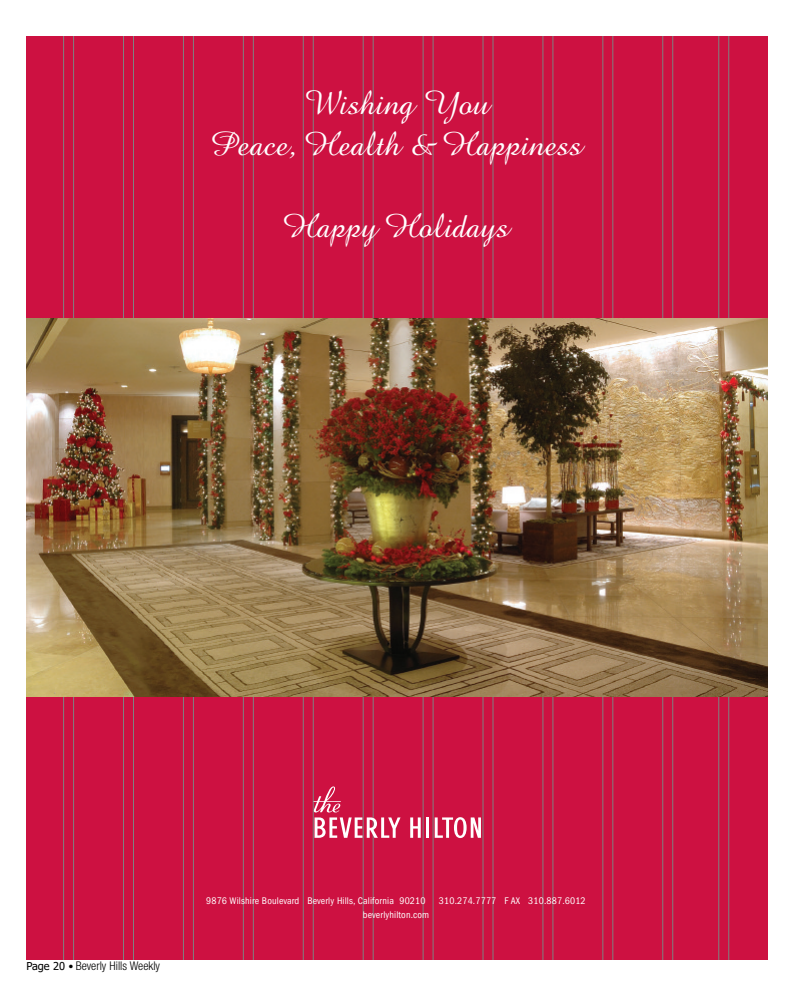
<style>
.page{position:relative;width:792px;height:1008px;background:#fff}
.page>*{position:absolute;margin:0;border:0;box-sizing:border-box;transform-origin:0 0}
.t1{font:34.4px/41.3px "Amazone BT Regular+CXRYXJ";color:#fff;text-align:center}
.t2{font:300 condensed 12px "Helvetica Neue";color:#000}
.t3{font:10px "ITC Franklin Gothic Std Bk Cd+KVZOLK";letter-spacing:.015em;color:#fff}
.s1{font-family:"Tahoma";font-weight:400;font-stretch:normal;font-size:11px}
.s2{font-weight:700;font-size:10px}
</style>
<div class="page">
<img style="left:26px;top:36px;width:742px;height:924px">
<h1 class="t1" style="left:210px;top:86px;width:374px">Wishing You<br>Peace, Health &amp; Happiness</h1>
<h1 class="t1" style="left:283px;top:210px;width:228px">Happy Holidays</h1>
<p class="t2" style="left:26px;top:961px;width:135px"><span class="s1">Page 20</span> <span class="s2">•</span> Beverly Hills Weekly</p>
<p class="t3" style="left:206px;top:897px;width:221px">9876 Wilshire Boulevard Beverly Hills, California 90210</p>
<p class="t3" style="left:439px;top:897px;width:148px">310.274.7777 F AX 310.887.6012</p>
<p class="t3" style="left:363px;top:912px;width:68px">beverlyhilton.com</p>
</div>
